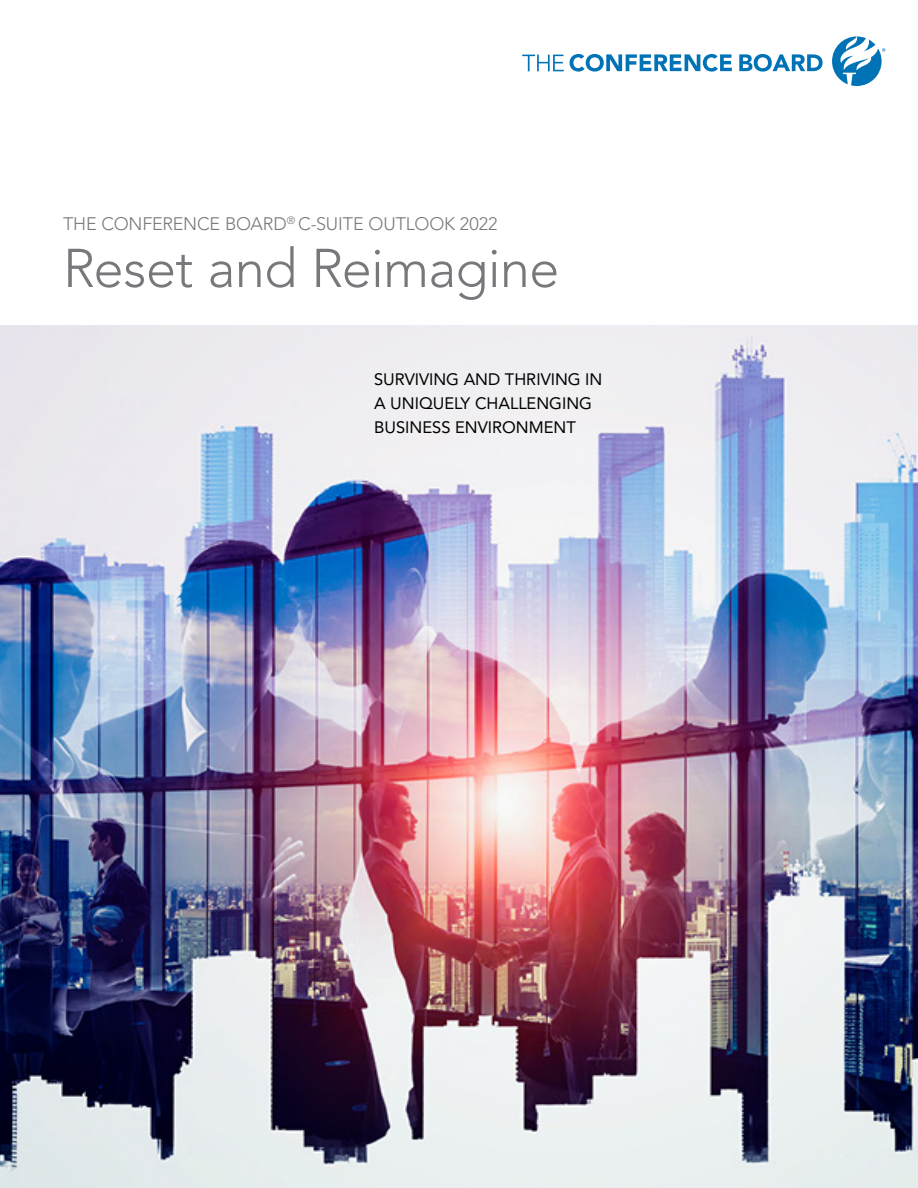
<style>
.page{position:relative;width:918px;height:1188px;background:#fff}
.page>*{position:absolute;margin:0;border:0;box-sizing:border-box;transform-origin:0 0}
.t1{font:300 54px "Avenir LT Pro";letter-spacing:-.015em;color:#77787b}
.t2{font:300 18px "Avenir LT Pro";letter-spacing:-.005em;color:#77787b}
.t3{font:16.5px/24px "Avenir LT Pro";color:#000}
</style>
<div class="page">
<img style="left:0;top:325px;width:918px;height:863px">
<svg style="left:739px;top:54px;width:84px;height:18px"></svg>
<svg style="left:522px;top:55px;width:42px;height:16px"></svg>
<svg style="left:832px;top:36px;width:53px;height:50px"></svg>
<svg style="left:570px;top:54px;width:162px;height:18px"></svg>
<p class="t2" style="left:63px;top:213px;width:436px">THE CONFERENCE BOARD<sup>®</sup> C-SUITE OUTLOOK 2022</p>
<h1 class="t1" style="left:63px;top:236px;width:498px">Reset and Reimagine</h1>
<p class="t3" style="left:374px;top:368px;width:230px">SURVIVING AND THRIVING IN<br>A UNIQUELY CHALLENGING<br>BUSINESS ENVIRONMENT</p>
</div>
